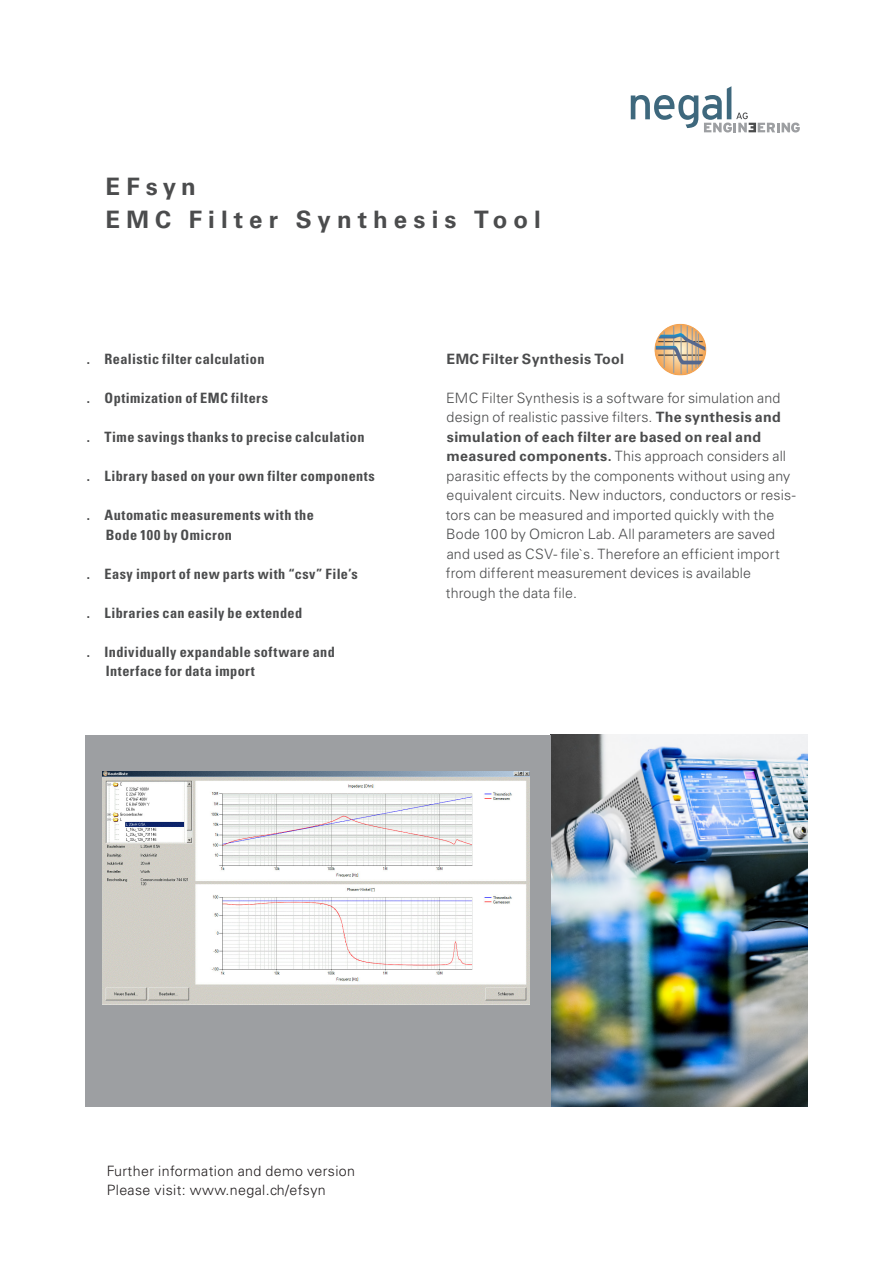
<style>
.page{position:relative;width:893px;height:1263px;background:#fff}
.page>*{position:absolute;margin:0;border:0;box-sizing:border-box;transform-origin:0 0}
.fliesstext{font:700 24px "Univers LT Std";letter-spacing:.25em;color:#4b4c4d}
.fliesstext-2{font:300 14.25px/19.5px "Univers LT Std";letter-spacing:.01em;color:#4b4c4d}
.t1{font:700 condensed 14.25px/19.5px "Univers LT Std";letter-spacing:.03em;color:#4b4c4d}
.t2{font:300 14.25px "Univers LT Std";letter-spacing:.025em;color:#231f20}
.fliesstext-3{font:700 14.25px "Univers LT Std";letter-spacing:.025em;color:#4b4c4d}
.s1{font-weight:700}
</style>
<div class="page">
<img style="left:550px;top:735px;width:258px;height:371px">
<svg style="left:631px;top:86px;width:169px;height:46px"></svg>
<div style="left:85px;top:735px;width:465px;height:371px;background:#9d9fa2"></div>
<img style="left:102px;top:772px;width:427px;height:232px">
<img style="left:654px;top:323px;width:53px;height:53px">
<p class="fliesstext" style="left:106px;top:173px;width:92px">EFsyn</p>
<p class="fliesstext" style="left:106px;top:206px;width:437px">EMC Filter Synthesis Tool</p>
<p class="t1" style="left:87px;top:349px;width:179px">. Realistic filter calculation</p>
<p class="t1" style="left:87px;top:388px;width:183px">. Optimization of EMC filters</p>
<p class="t1" style="left:87px;top:427px;width:279px">. Time savings thanks to precise calculation</p>
<p class="t1" style="left:87px;top:466px;width:290px">. Library based on your own filter components</p>
<p class="t1" style="left:106px;top:505px;width:209px;text-indent:-19px">. Automatic measurements with the<br>Bode 100 by Omicron</p>
<p class="t1" style="left:87px;top:564px;width:273px">. Easy import of new parts with “csv” File’s</p>
<p class="t1" style="left:87px;top:603px;width:217px">. Libraries can easily be extended</p>
<p class="t1" style="left:106px;top:642px;width:231px;text-indent:-19px">. Individually expandable software and<br>Interface for data import</p>
<p class="fliesstext-3" style="left:447px;top:350px;width:179px">EMC Filter Synthesis Tool</p>
<p class="fliesstext-2" style="left:446px;top:388px;width:351px">EMC Filter Synthesis is a software for simulation and design of realistic passive filters. <span class="s1">The synthesis and simulation of each filter are based on real and measured components.</span> This approach considers all parasitic effects by the components without using any equivalent circuits. New inductors, conductors or resis&shy;tors can be measured and imported quickly with the Bode 100 by Omicron Lab. All parameters are saved and used as CSV- file`s. Therefore an efficient import from different measurement devices is available through the data file.</p>
<p class="t2" style="left:107px;top:1163px;width:250px">Further information and demo version</p>
<p class="t2" style="left:107px;top:1181px;width:221px">Please visit: www.negal.ch/efsyn</p>
</div>
